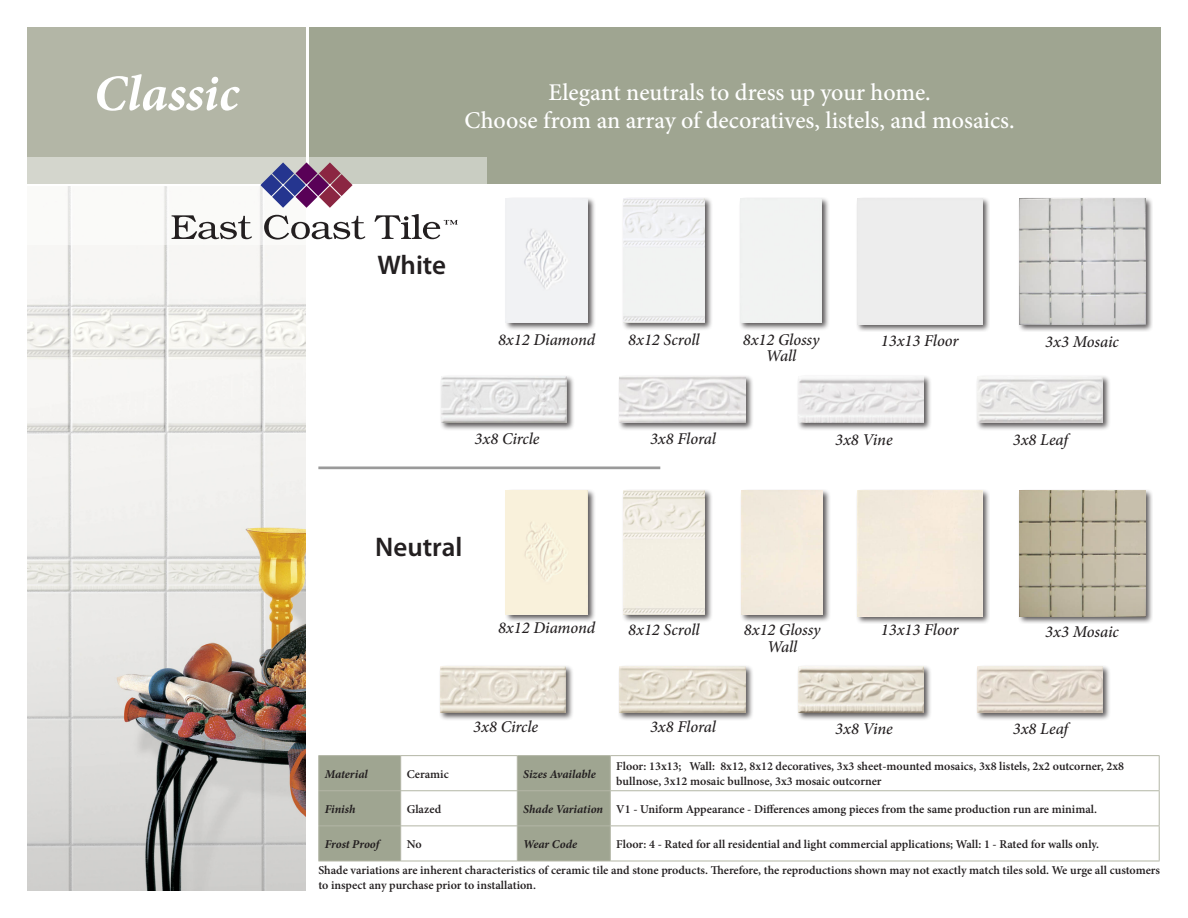
<style>
.page{position:relative;width:1188px;height:918px;background:#fff}
.page>*{position:absolute;margin:0;border:0;box-sizing:border-box;transform-origin:0 0}
.Product_Line{font:italic 700 51px "Minion Pro";color:#fff}
.color{font:600 27px "Myriad Pro";color:#231f20}
.Description{font:500 24px "Minion Pro";letter-spacing:-.005em;color:#fff}
.sizes{font:italic 500 16.5px/16.5px "Minion Pro";letter-spacing:-.005em;color:#231f20;text-align:center}
.Chart_Description{font:600 12px/14.4px "Minion Pro";color:#231f20}
.Chart_Name{font:italic 700 12px "Minion Pro";letter-spacing:-.005em;color:#231f20}
</style>
<div class="page">
<img style="left:27px;top:245px;width:279px;height:646px">
<div style="left:27px;top:27px;width:279px;height:156px;background:#b3b6a6"></div>
<div style="left:309px;top:27px;width:852px;height:156px;background:#9fa591"></div>
<svg style="left:27px;top:157px;width:460px;height:88px"></svg>
<svg style="left:260px;top:162px;width:93px;height:46px"></svg>
<svg style="left:172px;top:215px;width:80px;height:24px"></svg>
<svg style="left:264px;top:215px;width:101px;height:25px"></svg>
<svg style="left:374px;top:214px;width:84px;height:25px"></svg>
<svg style="left:319px;top:756px;width:291px;height:105px"></svg>
<hr style="left:318px;top:755px;width:83px;height:1px;background:#b3b6a6">
<hr style="left:318px;top:756px;width:1px;height:34px;background:#b3b6a6">
<hr style="left:401px;top:755px;width:116px;height:1px;background:#b3b6a6">
<hr style="left:400px;top:756px;width:1px;height:34px;background:#b3b6a6">
<hr style="left:517px;top:755px;width:93px;height:1px;background:#b3b6a6">
<hr style="left:517px;top:756px;width:1px;height:34px;background:#b3b6a6">
<hr style="left:610px;top:755px;width:550px;height:1px;background:#b3b6a6">
<hr style="left:610px;top:756px;width:1px;height:34px;background:#b3b6a6">
<hr style="left:1159px;top:756px;width:1px;height:34px;background:#b3b6a6">
<hr style="left:318px;top:790px;width:83px;height:1px;background:#b3b6a6">
<hr style="left:318px;top:791px;width:1px;height:34px;background:#b3b6a6">
<hr style="left:401px;top:790px;width:116px;height:1px;background:#b3b6a6">
<hr style="left:400px;top:791px;width:1px;height:34px;background:#b3b6a6">
<hr style="left:517px;top:790px;width:93px;height:1px;background:#b3b6a6">
<hr style="left:517px;top:791px;width:1px;height:34px;background:#b3b6a6">
<hr style="left:610px;top:790px;width:550px;height:1px;background:#b3b6a6">
<hr style="left:610px;top:791px;width:1px;height:34px;background:#b3b6a6">
<hr style="left:1159px;top:791px;width:1px;height:34px;background:#b3b6a6">
<hr style="left:318px;top:825px;width:83px;height:1px;background:#b3b6a6">
<hr style="left:318px;top:826px;width:1px;height:35px;background:#b3b6a6">
<hr style="left:401px;top:825px;width:116px;height:1px;background:#b3b6a6">
<hr style="left:400px;top:826px;width:1px;height:35px;background:#b3b6a6">
<hr style="left:517px;top:825px;width:93px;height:1px;background:#b3b6a6">
<hr style="left:517px;top:826px;width:1px;height:35px;background:#b3b6a6">
<hr style="left:610px;top:825px;width:550px;height:1px;background:#b3b6a6">
<hr style="left:610px;top:826px;width:1px;height:35px;background:#b3b6a6">
<hr style="left:1159px;top:826px;width:1px;height:35px;background:#b3b6a6">
<hr style="left:318px;top:861px;width:83px;height:1px;background:#b3b6a6">
<hr style="left:401px;top:861px;width:116px;height:1px;background:#b3b6a6">
<hr style="left:517px;top:861px;width:93px;height:1px;background:#b3b6a6">
<hr style="left:610px;top:861px;width:550px;height:1px;background:#b3b6a6">
<div style="left:855px;top:197px;width:135px;height:135px;background:#231f20;opacity:.75"></div>
<div style="left:857px;top:199px;width:125px;height:125px;background:#ededed"></div>
<div style="left:1017px;top:197px;width:136px;height:135px;background:#231f20;opacity:.75"></div>
<img style="left:1019px;top:199px;width:126px;height:125px">
<div style="left:504px;top:197px;width:91px;height:133px;background:#231f20;opacity:.75"></div>
<img style="left:506px;top:199px;width:81px;height:123px">
<div style="left:739px;top:197px;width:91px;height:133px;background:#231f20;opacity:.75"></div>
<div style="left:740px;top:199px;width:82px;height:123px;background:#f1f3f2"></div>
<div style="left:621px;top:197px;width:92px;height:133px;background:#231f20;opacity:.75"></div>
<img style="left:623px;top:199px;width:82px;height:123px">
<div style="left:440px;top:374px;width:135px;height:56px;background:#231f20;opacity:.75"></div>
<img style="left:442px;top:376px;width:125px;height:46px">
<div style="left:797px;top:374px;width:135px;height:56px;background:#231f20;opacity:.75"></div>
<img style="left:798px;top:376px;width:126px;height:46px">
<div style="left:618px;top:374px;width:135px;height:56px;background:#231f20;opacity:.75"></div>
<img style="left:620px;top:376px;width:125px;height:46px">
<div style="left:975px;top:374px;width:136px;height:56px;background:#231f20;opacity:.75"></div>
<img style="left:977px;top:376px;width:126px;height:46px">
<div style="left:855px;top:489px;width:135px;height:135px;background:#231f20;opacity:.75"></div>
<div style="left:857px;top:491px;width:125px;height:125px;background:#f2eadc"></div>
<div style="left:1017px;top:489px;width:136px;height:135px;background:#231f20;opacity:.75"></div>
<img style="left:1019px;top:491px;width:126px;height:125px">
<div style="left:504px;top:489px;width:91px;height:133px;background:#231f20;opacity:.75"></div>
<div style="left:506px;top:491px;width:81px;height:123px;background:#f9f1db"></div>
<div style="left:740px;top:489px;width:91px;height:133px;background:#231f20;opacity:.75"></div>
<div style="left:742px;top:491px;width:81px;height:123px;background:#f2eadc"></div>
<div style="left:621px;top:489px;width:92px;height:133px;background:#231f20;opacity:.75"></div>
<img style="left:623px;top:491px;width:82px;height:123px">
<div style="left:438px;top:665px;width:136px;height:56px;background:#231f20;opacity:.75"></div>
<img style="left:440px;top:666px;width:126px;height:47px">
<div style="left:797px;top:665px;width:135px;height:56px;background:#231f20;opacity:.75"></div>
<img style="left:798px;top:666px;width:126px;height:47px">
<div style="left:618px;top:665px;width:135px;height:56px;background:#231f20;opacity:.75"></div>
<img style="left:620px;top:666px;width:125px;height:47px">
<div style="left:975px;top:665px;width:136px;height:56px;background:#231f20;opacity:.75"></div>
<img style="left:977px;top:666px;width:126px;height:47px">
<hr style="left:318px;top:466px;width:342px;height:3px;background:#000">
<p class="Product_Line" style="left:94px;top:57px;width:147px">Classic</p>
<p class="Description" style="left:548px;top:76px;width:384px">Elegant neutrals to dress up your home.</p>
<p class="Description" style="left:465px;top:104px;width:552px">Choose from an array of decoratives, listels, and mosaics.</p>
<p class="color" style="left:377px;top:248px;width:70px">White</p>
<p class="sizes" style="left:498px;top:331px;width:99px">8x12 Diamond</p>
<p class="sizes" style="left:628px;top:331px;width:73px">8x12 Scroll</p>
<p class="sizes" style="left:881px;top:332px;width:79px">13x13 Floor</p>
<p class="sizes" style="left:1045px;top:333px;width:75px">3x3 Mosaic</p>
<p class="sizes" style="left:743px;top:331px;width:78px">8x12 Glossy<br>Wall</p>
<p class="sizes" style="left:475px;top:430px;width:66px">3x8 Circle</p>
<p class="sizes" style="left:650px;top:430px;width:67px">3x8 Floral</p>
<p class="sizes" style="left:835px;top:431px;width:59px">3x8 Vine</p>
<p class="sizes" style="left:1013px;top:431px;width:57px">3x8 Leaf</p>
<p class="color" style="left:375px;top:530px;width:89px">Neutral</p>
<p class="sizes" style="left:498px;top:620px;width:99px">8x12 Diamond</p>
<p class="sizes" style="left:628px;top:622px;width:73px">8x12 Scroll</p>
<p class="sizes" style="left:881px;top:621px;width:79px">13x13 Floor</p>
<p class="sizes" style="left:1045px;top:624px;width:75px">3x3 Mosaic</p>
<p class="sizes" style="left:744px;top:622px;width:78px">8x12 Glossy<br>Wall</p>
<p class="sizes" style="left:473px;top:718px;width:66px">3x8 Circle</p>
<p class="sizes" style="left:650px;top:718px;width:67px">3x8 Floral</p>
<p class="sizes" style="left:835px;top:720px;width:59px">3x8 Vine</p>
<p class="sizes" style="left:1013px;top:720px;width:57px">3x8 Leaf</p>
<p class="Chart_Name" style="left:325px;top:765px;width:45px">Material</p>
<p class="Chart_Description" style="left:407px;top:766px;width:44px">Ceramic</p>
<p class="Chart_Name" style="left:523px;top:765px;width:74px">Sizes Available</p>
<p class="Chart_Description" style="left:616px;top:759px;width:509px">Floor: 13x13; Wall: 8x12, 8x12 decoratives, 3x3 sheet-mounted mosaics, 3x8 listels, 2x2 outcorner, 2x8 bullnose, 3x12 mosaic bullnose, 3x3 mosaic outcorner</p>
<p class="Chart_Name" style="left:325px;top:800px;width:32px">Finish</p>
<p class="Chart_Description" style="left:407px;top:802px;width:36px">Glazed</p>
<p class="Chart_Name" style="left:523px;top:800px;width:81px">Shade Variation</p>
<p class="Chart_Description" style="left:616px;top:802px;width:482px">V1 - Uniform Appearance - Differences among pieces from the same production run are minimal.</p>
<p class="Chart_Name" style="left:325px;top:835px;width:56px">Frost Proof</p>
<p class="Chart_Description" style="left:407px;top:837px;width:16px">No</p>
<p class="Chart_Name" style="left:523px;top:835px;width:55px">Wear Code</p>
<p class="Chart_Description" style="left:616px;top:837px;width:484px">Floor: 4 - Rated for all residential and light commercial applications; Wall: 1 - Rated for walls only.</p>
<p class="Chart_Description" style="left:318px;top:863px;width:843px">Shade variations are inherent characteristics of ceramic tile and stone products. Therefore, the reproductions shown may not exactly match tiles sold. We urge all customers to inspect any purchase prior to installation.</p>
</div>
